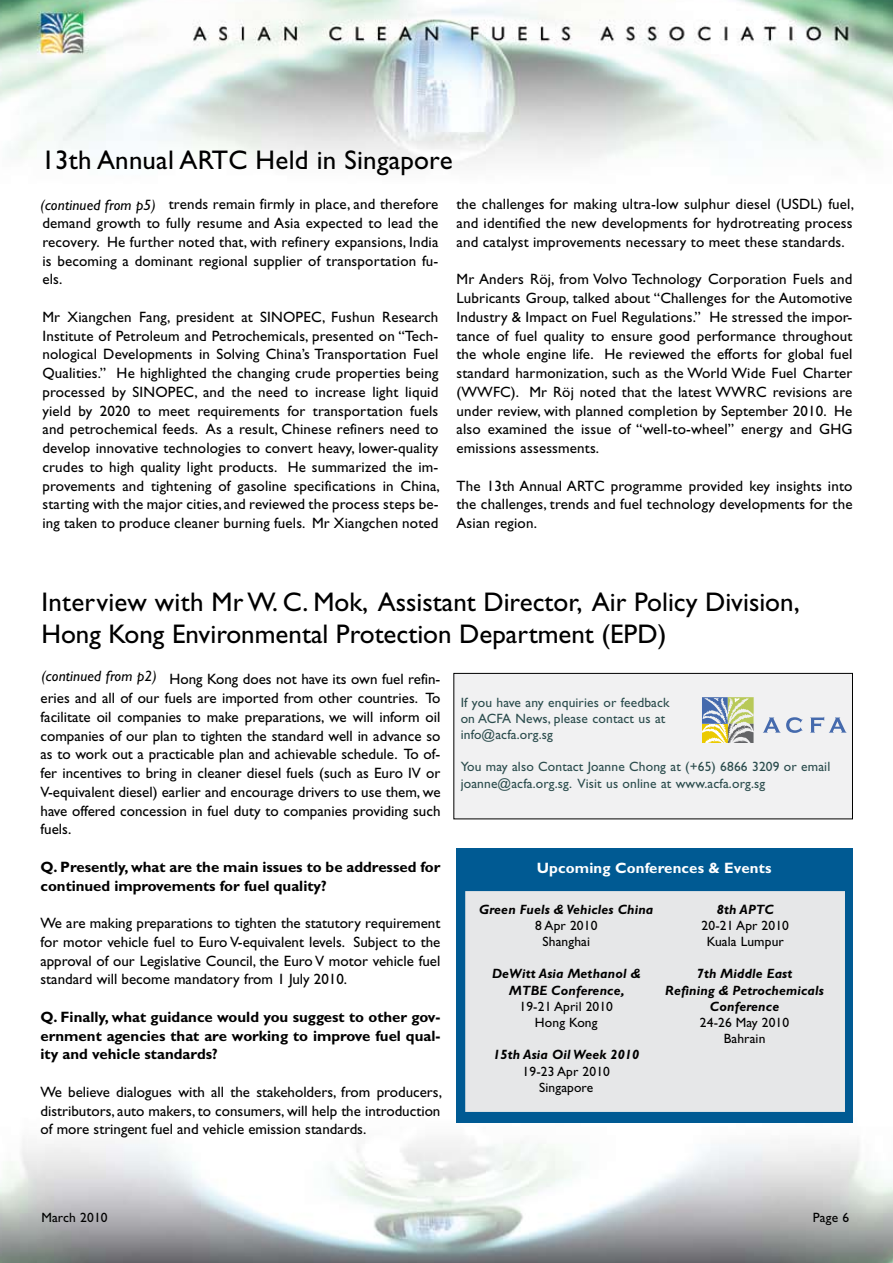
<style>
.page{position:relative;width:893px;height:1263px;background:#fff}
.page>*{position:absolute;margin:0;border:0;box-sizing:border-box;transform-origin:0 0}
.t1{font:27px/32.4px "Gill Sans";color:#000}
.t2{font:15px/18.8px "Gill Sans";letter-spacing:.01em;color:#000;text-align:justify}
.t3{font:700 15px/18.8px "Gill Sans";color:#000}
.t4{font:italic 15px "Gill Sans";letter-spacing:.01em;color:#000}
.t5{font:700 15px "Gill Sans";letter-spacing:.01em;color:#fff}
.t6{font:13.5px/16.2px "Gill Sans";letter-spacing:.01em;color:#2b4c4d}
.t7{font:italic 700 13.5px/16.2px "Gill Sans";letter-spacing:.01em;color:#000;text-align:center}
.t8{font:13.5px/16.2px "Gill Sans";letter-spacing:.01em;color:#000;text-align:center}
</style>
<div class="page">
<img style="left:0;top:0;width:893px;height:1263px">
<div style="left:456px;top:849px;width:396px;height:274px;background:#005a93"></div>
<div style="left:464px;top:889px;width:382px;height:224px;background:#e6e7e8;border:2px solid #005a93"></div>
<div style="left:454px;top:673px;width:398px;height:146px;background:#f1f1f2"></div>
<div style="left:454px;top:673px;width:398px;height:146px;border:1px solid #000"></div>
<svg style="left:763px;top:717px;width:17px;height:16px"></svg>
<svg style="left:786px;top:717px;width:16px;height:16px"></svg>
<svg style="left:810px;top:717px;width:36px;height:16px"></svg>
<svg style="left:702px;top:697px;width:51px;height:45px"></svg>
<h1 class="t1" style="left:41px;top:144px;width:413px">13th Annual ARTC Held in Singapore</h1>
<p class="t4" style="left:40px;top:197px;width:117px">(continued from p5)</p>
<p class="t2" style="left:42px;top:195px;width:398px;text-indent:126px">trends remain firmly in place, and therefore demand growth to fully resume and Asia expected to lead the recovery. He further noted that, with refinery expansions, India is becoming a dominant regional supplier of transportation fu&shy;els.</p>
<p class="t2" style="left:42px;top:307px;width:399px">Mr Xiangchen Fang, president at SINO PEC, Fushun Research Institute of Petroleum and Petrochemicals, presented on “Tech&shy;nological Developments in Solving China’s Transportation Fuel Qualities.” He highlighted the changing crude properties being processed by SINO PEC, and the need to increase light liquid yield by 2020 to meet requirements for transportation fuels and petrochemical feeds. As a result, Chinese refiners need to develop innovative technologies to convert heavy, lower-quality crudes to high quality light products. He summarized the im&shy;provements and tightening of gasoline specifications in China, starting with the major cities, and reviewed the process steps be&shy;ing taken to produce cleaner burning fuels. Mr Xiangchen noted</p>
<p class="t2" style="left:456px;top:195px;width:399px">the challenges for making ultra-low sulphur diesel (USDL) fuel, and identified the new developments for hydrotreating process and catalyst improvements necessary to meet these standards.</p>
<p class="t2" style="left:456px;top:270px;width:398px">Mr Anders Röj, from Volvo Technology Corporation Fuels and Lubricants Group, talked about “Challenges for the Automotive Industry &amp; Impact on Fuel Regulations.” He stressed the impor&shy;tance of fuel quality to ensure good performance throughout the whole engine life. He reviewed the efforts for global fuel standard harmonization, such as the World Wide Fuel Charter (WWFC). Mr Röj noted that the latest WWRC revisions are under review, with planned completion by September 2010. He also examined the issue of “well-to-wheel” energy and GHG emissions assessments.</p>
<p class="t2" style="left:456px;top:476px;width:398px">The 13th Annual ARTC programme provided key insights into the challenges, trends and fuel technology developments for the Asian region.</p>
<h1 class="t1" style="left:41px;top:586px;width:760px">Interview with Mr W. C. Mok, Assistant Director, Air Policy Division,<br>Hong Kong Environmental Protection Department (EPD)</h1>
<p class="t4" style="left:41px;top:668px;width:117px">(continued from p2)</p>
<p class="t2" style="left:41px;top:670px;width:401px;text-indent:129px">Hong Kong does not have its own fuel refin&shy;eries and all of our fuels are imported from other countries. To facilitate oil companies to make preparations, we will inform oil companies of our plan to tighten the standard well in advance so as to work out a practicable plan and achievable schedule. To of&shy;fer incentives to bring in cleaner diesel fuels (such as Euro IV or V-equivalent diesel) earlier and encourage drivers to use them, we have offered concession in fuel duty to companies providing such fuels.</p>
<p class="t3" style="left:41px;top:857px;width:401px">Q. Presently, what are the main issues to be addressed for continued improvements for fuel quality?</p>
<p class="t2" style="left:41px;top:914px;width:401px">We are making preparations to tighten the statutory requirement for motor vehicle fuel to Euro V-equivalent levels. Subject to the approval of our Legislative Council, the Euro V motor vehicle fuel standard will become mandatory from 1 July 2010.</p>
<p class="t3" style="left:41px;top:1007px;width:401px;text-align:justify">Q. Finally, what guidance would you suggest to other gov&shy;ernment agencies that are working to improve fuel qual&shy;ity and vehicle standards?</p>
<p class="t2" style="left:41px;top:1082px;width:403px">We believe dialogues with all the stakeholders, from producers, distributors, auto makers, to consumers, will help the introduction of more stringent fuel and vehicle emission standards.</p>
<p class="t6" style="left:461px;top:694px;width:210px">If you have any enquiries or feedback on ACFA News, please contact us at info@acfa.org.sg</p>
<p class="t6" style="left:461px;top:759px;width:371px">You may also Contact Joanne Chong at (+65) 6866 3209 or email joanne@acfa.org.sg. Visit us online at www.acfa.org.sg</p>
<p class="t5" style="left:537px;top:859px;width:236px">Upcoming Conferences &amp; Events</p>
<p class="t7" style="left:479px;top:901px;width:176px">Green Fuels &amp; Vehicles China</p>
<p class="t8" style="left:535px;top:917px;width:64px">8 Apr 2010<br>Shanghai</p>
<p class="t7" style="left:492px;top:966px;width:150px">DeWitt Asia Methanol &amp;<br>MTBE Conference,</p>
<p class="t8" style="left:519px;top:998px;width:95px">19-21 April 2010<br>Hong Kong</p>
<p class="t7" style="left:493px;top:1047px;width:148px">15th Asia Oil Week 2010</p>
<p class="t8" style="left:523px;top:1063px;width:89px">19-23 Apr 2010<br>Singapore</p>
<p class="t7" style="left:717px;top:901px;width:59px">8th APTC</p>
<p class="t8" style="left:702px;top:917px;width:89px">20-21 Apr 2010<br>Kuala Lumpur</p>
<p class="t7" style="left:665px;top:966px;width:160px">7th Middle East<br>Refining &amp; Petrochemicals<br>Conference</p>
<p class="t8" style="left:700px;top:1014px;width:91px">24-26 May 2010<br>Bahrain</p>
<p class="t8" style="left:41px;top:1209px;width:68px">March 2010</p>
<p class="t8" style="left:813px;top:1209px;width:38px">Page 6</p>
</div>
